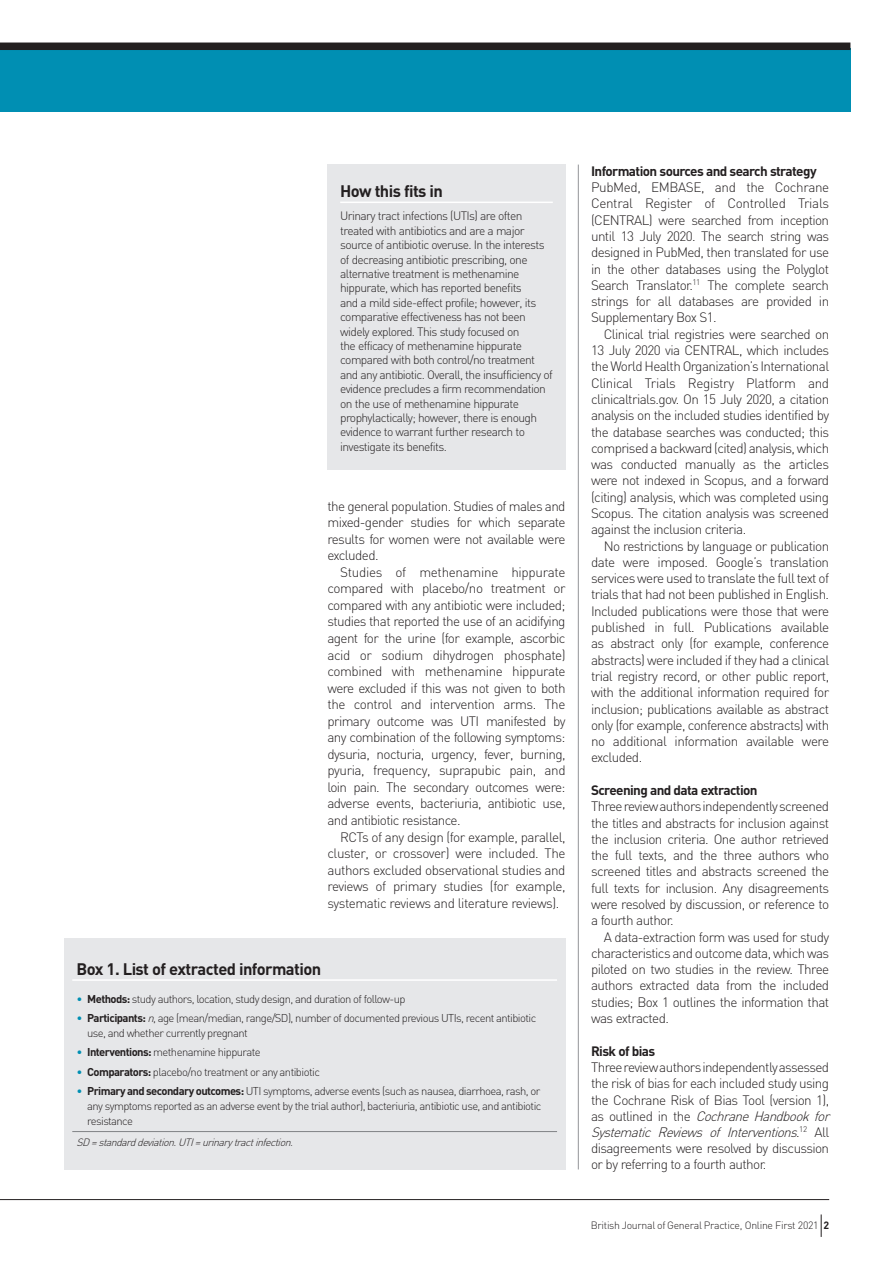
<style>
.page{position:relative;width:893px;height:1263px;background:#fff}
.page>*{position:absolute;margin:0;border:0;box-sizing:border-box;transform-origin:0 0}
.t1{font:700 16.5px "DIN";letter-spacing:-.035em;color:#231f20}
.t2{font:300 13.5px/16.4px "DIN";letter-spacing:-.045em;color:#231f20;text-align:justify}
.t3{font:700 13.5px "DIN";letter-spacing:-.045em;color:#231f20}
.t4{font:300 12px/14.4px "DIN";letter-spacing:-.05em;color:#231f20}
.t5{font:300 11.25px/15px "DIN";letter-spacing:-.05em;color:#231f20}
.t6{font:300 10.5px "DIN";letter-spacing:-.025em;color:#231f20}
.t7{font:italic 300 10.5px "DIN";color:#231f20}
.s1{color:#008fb3}
.s2{font-weight:700}
.s3{font-style:italic}
</style>
<div class="page">
<div style="left:0;top:48px;width:850px;height:63px;background:#008fb3"></div>
<div style="left:0;top:43px;width:850px;height:7px;background:#231f20"></div>
<hr style="left:578px;top:165px;width:1px;height:1004px;background:#939598">
<hr style="left:0;top:1199px;width:829px;height:1px;background:#231f20">
<svg style="left:821px;top:1214px;width:1px;height:23px"></svg>
<div style="left:327px;top:165px;width:239px;height:305px;background:#e6e7e9"></div>
<hr style="left:340px;top:202px;width:213px;height:1px;background:#fff">
<div style="left:64px;top:938px;width:502px;height:231px;background:#e6e7e9"></div>
<hr style="left:72px;top:979px;width:485px;height:2px;background:#fff">
<hr style="left:72px;top:1131px;width:485px;height:1px;background:#808285">
<p class="t1" style="left:340px;top:181px;width:104px">How this fits in</p>
<p class="t4" style="left:340px;top:209px;width:214px">Urinary tract infections (UTIs) are often treated with antibiotics and are a major source of antibiotic overuse. In the interests of decreasing antibiotic prescribing, one alternative treatment is methenamine hippurate, which has reported benefits<br>and a mild side-effect profile; however, its comparative effectiveness has not been widely explored. This study focused on<br>the efficacy of methenamine hippurate compared with both control/no treatment and any antibiotic. Overall, the insufficiency of evidence precludes a firm recommendation on the use of methenamine hippurate prophylactically; however, there is enough evidence to warrant further research to investigate its benefits.</p>
<p class="t2" style="left:327px;top:497px;width:240px">the general population. Studies of males and mixed-gender studies for which separate results for women were not available were excluded.</p>
<p class="t2" style="left:327px;top:563px;width:240px;text-indent:13px">Studies of methenamine hippurate compared with placebo/no treatment or compared with any antibiotic were included; studies that reported the use of an acidifying agent for the urine (for example, ascorbic acid or sodium dihydrogen phosphate) combined with methenamine hippurate were excluded if this was not given to both the control and intervention arms. The primary outcome was UTI manifested by any combination of the following symptoms: dysuria, nocturia, urgency, fever, burning, pyuria, frequency, suprapubic pain, and loin pain. The secondary outcomes were: adverse events, bacteriuria, antibiotic use, and antibiotic resistance.</p>
<p class="t2" style="left:327px;top:828px;width:240px;text-indent:13px">RCTs of any design (for example, parallel, cluster, or crossover) were included. The authors excluded observational studies and reviews of primary studies (for example, systematic reviews and literature reviews).</p>
<p class="t1" style="left:77px;top:958px;width:246px">Box 1. List of extracted information</p>
<p class="t5" style="left:77px;top:991px;width:331px"><span class="s1">•</span> <span class="s2">Methods:</span> study authors, location, study design, and duration of follow-up</p>
<p class="t5" style="left:87px;top:1010px;width:451px;text-indent:-11px"><span class="s1">•</span> <span class="s2">Participants:</span> <span class="s3">n</span>, age (mean/median, range/SD), number of documented previous UTIs, recent antibiotic use, and whether currently pregnant</p>
<p class="t5" style="left:77px;top:1045px;width:186px"><span class="s1">•</span> <span class="s2">Interventions:</span> methenamine hippurate</p>
<p class="t5" style="left:77px;top:1064px;width:245px"><span class="s1">•</span> <span class="s2">Comparators:</span> placebo/no treatment or any antibiotic</p>
<p class="t5" style="left:87px;top:1083px;width:456px;text-align:justify;text-indent:-11px"><span class="s1">•</span> <span class="s2">Primary and secondary outcomes:</span> UTI symptoms, adverse events (such as nausea, diarrhoea, rash, or any symptoms reported as an adverse event by the trial author), bacteriuria, antibiotic use, and antibiotic resistance</p>
<p class="t7" style="left:77px;top:1135px;width:221px">SD=standarddeviation.UTI=urinarytractinfection.</p>
<p class="t3" style="left:591px;top:162px;width:227px">Information sources and search strategy</p>
<p class="t2" style="left:591px;top:179px;width:240px">PubMed, EMBASE, and the Cochrane Central Register of Controlled Trials (CENTRAL) were searched from inception until 13 July 2020. The search string was designed in PubMed, then translated for use in the other databases using the Polyglot Search Translator.<sup>11</sup> The complete search strings for all databases are provided in Supplementary Box S1.</p>
<p class="t2" style="left:591px;top:326px;width:240px;text-indent:13px">Clinical trial registries were searched on 13 July 2020 via CENTRAL, which includes the World Health Organization’s International Clinical Trials Registry Platform and clinicaltrials.gov. On 15 July 2020, a citation analysis on the included studies identified by the database searches was conducted; this comprised a backward (cited) analysis, which was conducted manually as the articles were not indexed in Scopus, and a forward (citing) analysis, which was completed using Scopus. The citation analysis was screened against the inclusion criteria.</p>
<p class="t2" style="left:591px;top:537px;width:240px;text-indent:13px">No restrictions by language or publication date were imposed. Google’s translation services were used to translate the full text of trials that had not been published in English.<br>Included publications were those that were published in full. Publications available as abstract only (for example, conference abstracts) were included if they had a clinical trial registry record, or other public report, with the additional information required for inclusion; publications available as abstract only (for example, conference abstracts) with no additional information available were excluded.</p>
<p class="t3" style="left:591px;top:781px;width:168px">Screening and data extraction</p>
<p class="t2" style="left:591px;top:798px;width:240px">Three review authors independently screened the titles and abstracts for inclusion against the inclusion criteria. One author retrieved the full texts, and the three authors who screened titles and abstracts screened the full texts for inclusion. Any disagreements were resolved by discussion, or reference to a fourth author.</p>
<p class="t2" style="left:591px;top:928px;width:240px;text-indent:13px">A data-extraction form was used for study characteristics and outcome data, which was piloted on two studies in the review. Three authors extracted data from the included studies; Box 1 outlines the information that was extracted.</p>
<p class="t3" style="left:591px;top:1042px;width:66px">Risk of bias</p>
<p class="t2" style="left:591px;top:1059px;width:244px;text-align:left">Three review authors independently assessed the risk of bias for each included study using the Cochrane Risk of Bias Tool (version 1), a s o u t l i n e d i n t h e <span class="s3">CochraneHandbookfor Systematic Reviews of Interventions</span>. <sup>1</sup> <sup>2</sup> A l l disagreements were resolved by discussion or by referring to a fourth author.</p>
<p class="t6" style="left:591px;top:1219px;width:240px">British Journal of General Practice, Online First 2021 <span class="s2">2</span></p>
</div>
